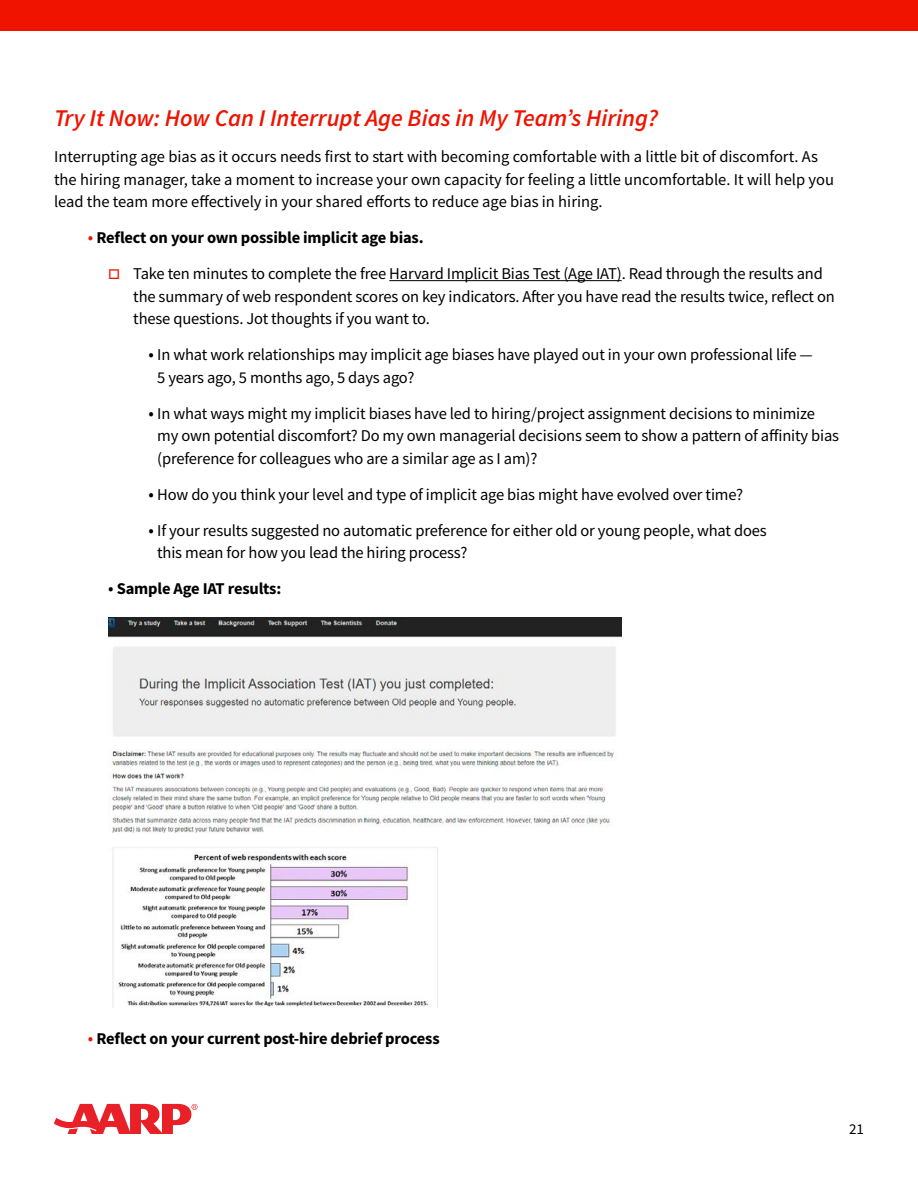
<style>
.page{position:relative;width:918px;height:1188px;background:#fff}
.page>*{position:absolute;margin:0;border:0;box-sizing:border-box;transform-origin:0 0}
.t1{font:italic 600 24px "Source Sans Pro";color:#ef1300}
.t2{font:16.5px/22.5px "Source Sans Pro";letter-spacing:-.01em;color:#000}
.t3{font:700 16.5px "Source Sans Pro";letter-spacing:-.01em;color:#000}
.t4{font:15px "Source Sans Pro";color:#000}
.s1{font-weight:400;font-size:18px;color:#ef1300}
.s2{color:#ef1300}
.s3{font-size:18px}
.s4{font-weight:400;font-size:18px}
</style>
<div class="page">
<div style="left:0;top:0;width:918px;height:30px;background:#ef1300"></div>
<svg style="left:54px;top:1104px;width:144px;height:30px"></svg>
<hr style="left:389px;top:280px;width:233px;height:1px;background:#000">
<img style="left:108px;top:618px;width:513px;height:390px">
<h1 class="t1" style="left:54px;top:102px;width:606px">Try It Now: How Can I Interrupt Age Bias in My Team’s Hiring?</h1>
<p class="t2" style="left:54px;top:145px;width:782px">Interrupting age bias as it occurs needs first to start with becoming comfortable with a little bit of discomfort. As the hiring manager, take a moment to increase your own capacity for feeling a little uncomfortable. It will help you lead the team more effectively in your shared efforts to reduce age bias in hiring.</p>
<p class="t3" style="left:88px;top:226px;width:337px"><span class="s1">•</span> Reflect on your own possible implicit age bias.</p>
<p class="t2" style="left:133px;top:262px;width:703px;text-indent:-25px"><span class="s2">□</span> Take ten minutes to complete the free Harvard Implicit Bias Test (Age IAT). Read through the results and the summary of web respondent scores on key indicators. After you have read the results twice, reflect on these questions. Jot thoughts if you want to.</p>
<p class="t2" style="left:157px;top:343px;width:657px;text-indent:-9px"><span class="s3">•</span> In what work relationships may implicit age biases have played out in your own professional life —<br>5 years ago, 5 months ago, 5 days ago?</p>
<p class="t2" style="left:157px;top:402px;width:683px;text-indent:-9px"><span class="s3">•</span> In what ways might my implicit biases have led to hiring/project assignment decisions to minimize my own potential discomfort? Do my own managerial decisions seem to show a pattern of affinity bias (preference for colleagues who are a similar age as I am)?</p>
<p class="t2" style="left:148px;top:483px;width:596px"><span class="s3">•</span> How do you think your level and type of implicit age bias might have evolved over time?</p>
<p class="t2" style="left:157px;top:519px;width:611px;text-indent:-9px"><span class="s3">•</span> If your results suggested no automatic preference for either old or young people, what does this mean for how you lead the hiring process?</p>
<p class="t3" style="left:108px;top:577px;width:175px"><span class="s4">•</span> Sample Age IAT results:</p>
<p class="t3" style="left:88px;top:1027px;width:353px"><span class="s1">•</span> Reflect on your current post-hire debrief process</p>
<p class="t4" style="left:849px;top:1119px;width:16px">21</p>
</div>
